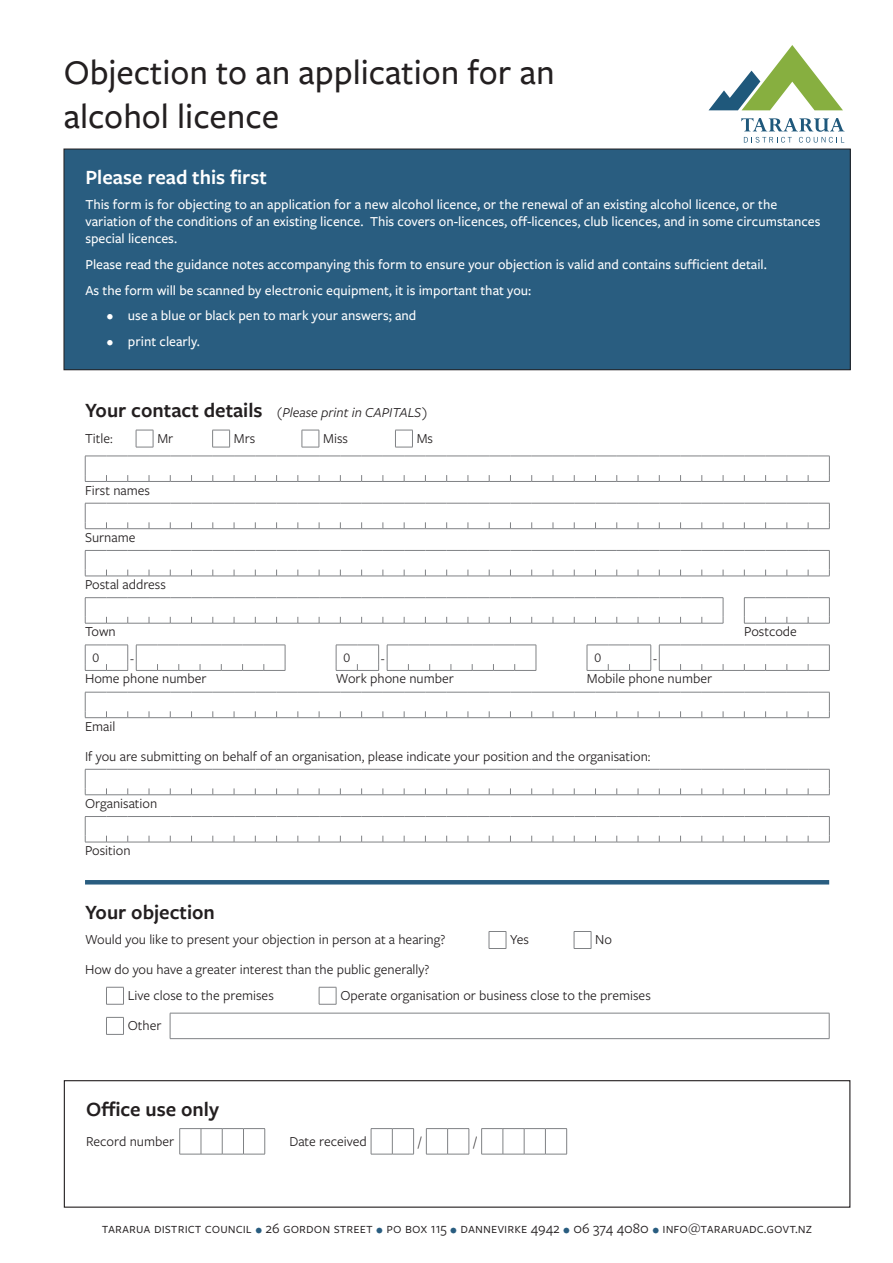
<style>
.page{position:relative;width:893px;height:1263px;background:#fff}
.page>*{position:absolute;margin:0;border:0;box-sizing:border-box;transform-origin:0 0}
.Form_Heading{font:500 36px/43.2px "Freight Sans Pro";color:#231f20}
.Section_heading_with_rule_above{font:600 21px "Freight Sans Pro";color:#231f20}
.Section_heading{font:600 21px "Freight Sans Pro";color:#fff}
.t1{font:15px "Freight Sans Pro";color:#231f20}
.Green_box_body_text{font:500 14.25px/17.1px "Freight Sans Pro";color:#fff}
.Body_text{font:14.25px "Freight Sans Pro";color:#231f20}
.Field_label{font:14.25px "Freight Sans Pro";color:#231f20}
.Section_heading-2{font:italic 14.25px "Freight Sans Pro";color:#231f20}
.t2{font:13.5px "Freight Sans Pro";color:#231f20}
.s1{font-weight:600;font-style:normal;font-size:21px}
.s2{color:#295d80}
</style>
<div class="page">
<div style="left:64px;top:149px;width:786px;height:221px;background:#295d80"></div>
<div style="left:64px;top:149px;width:786px;height:221px;border:1px solid #231f20"></div>
<hr style="left:85px;top:880px;width:744px;height:4px;background:#295d80">
<svg style="left:136px;top:430px;width:277px;height:18px"></svg>
<svg style="left:85px;top:456px;width:745px;height:26px"></svg>
<svg style="left:85px;top:503px;width:745px;height:26px"></svg>
<svg style="left:85px;top:550px;width:745px;height:27px"></svg>
<svg style="left:85px;top:597px;width:745px;height:27px"></svg>
<svg style="left:85px;top:645px;width:745px;height:26px"></svg>
<svg style="left:85px;top:692px;width:745px;height:26px"></svg>
<svg style="left:85px;top:769px;width:745px;height:26px"></svg>
<svg style="left:85px;top:816px;width:745px;height:27px"></svg>
<svg style="left:489px;top:931px;width:103px;height:18px"></svg>
<svg style="left:106px;top:987px;width:231px;height:18px"></svg>
<hr style="left:170px;top:1013px;width:659px;height:1px;background:#808285">
<svg style="left:170px;top:1013px;width:1px;height:25px"></svg>
<svg style="left:829px;top:1013px;width:1px;height:25px"></svg>
<hr style="left:170px;top:1038px;width:659px;height:1px;background:#808285">
<svg style="left:106px;top:1017px;width:18px;height:18px"></svg>
<svg style="left:179px;top:1128px;width:388px;height:27px"></svg>
<div style="left:64px;top:1080px;width:786px;height:128px;border:1px solid #231f20"></div>
<svg style="left:709px;top:45px;width:134px;height:65px"></svg>
<svg style="left:741px;top:118px;width:103px;height:25px"></svg>
<p class="Form_Heading" style="left:64px;top:50px;width:492px">Objection to an application for an alcohol licence</p>
<p class="Section_heading" style="left:85px;top:162px;width:183px">Please read this first</p>
<p class="Green_box_body_text" style="left:85px;top:195px;width:736px">This form is for objecting to an application for a new alcohol licence, or the renewal of an existing alcohol licence, or the variation of the conditions of an existing licence. This covers on-licences, off-licences, club licences, and in some circumstances special licences.</p>
<p class="Green_box_body_text" style="left:85px;top:255px;width:683px">Please read the guidance notes accompanying this form to ensure your objection is valid and contains sufficient detail.</p>
<p class="Green_box_body_text" style="left:85px;top:281px;width:447px">As the form will be scanned by electronic equipment, it is important that you:</p>
<p class="Green_box_body_text" style="left:107px;top:306px;width:311px">• use a blue or black pen to mark your answers; and</p>
<p class="Green_box_body_text" style="left:107px;top:332px;width:95px">• print clearly.</p>
<p class="Section_heading-2" style="left:85px;top:403px;width:344px"><span class="s1">Your contact details</span> (Please print in CAPITALS)</p>
<p class="Field_label" style="left:85px;top:429px;width:29px">Title:</p>
<p class="Field_label" style="left:157px;top:429px;width:17px">Mr</p>
<p class="Field_label" style="left:234px;top:429px;width:23px">Mrs</p>
<p class="Field_label" style="left:323px;top:429px;width:26px">Miss</p>
<p class="Field_label" style="left:417px;top:429px;width:18px">Ms</p>
<p class="Field_label" style="left:85px;top:480px;width:67px">First names</p>
<p class="Field_label" style="left:85px;top:528px;width:52px">Surname</p>
<p class="Field_label" style="left:85px;top:575px;width:83px">Postal address</p>
<p class="Field_label" style="left:85px;top:622px;width:32px">Town</p>
<p class="Field_label" style="left:744px;top:622px;width:54px">Postcode</p>
<p class="t2" style="left:93px;top:649px;width:8px">0</p>
<p class="t2" style="left:130px;top:649px;width:5px">-</p>
<p class="t2" style="left:343px;top:649px;width:8px">0</p>
<p class="t2" style="left:381px;top:649px;width:5px">-</p>
<p class="t2" style="left:594px;top:649px;width:8px">0</p>
<p class="t2" style="left:653px;top:649px;width:5px">-</p>
<p class="Field_label" style="left:85px;top:669px;width:123px">Home phone number</p>
<p class="Field_label" style="left:336px;top:669px;width:119px">Work phone number</p>
<p class="Field_label" style="left:587px;top:669px;width:127px">Mobile phone number</p>
<p class="Field_label" style="left:85px;top:716px;width:32px">Email</p>
<p class="Body_text" style="left:85px;top:746px;width:567px">If you are submitting on behalf of an organisation, please indicate your position and the organisation:</p>
<p class="Field_label" style="left:85px;top:794px;width:74px">Organisation</p>
<p class="Field_label" style="left:85px;top:841px;width:47px">Position</p>
<p class="Section_heading_with_rule_above" style="left:85px;top:897px;width:131px">Your objection</p>
<p class="Body_text" style="left:85px;top:930px;width:362px">Would you like to present your objection in person at a hearing?</p>
<p class="Body_text" style="left:510px;top:930px;width:20px">Yes</p>
<p class="Body_text" style="left:595px;top:930px;width:18px">No</p>
<p class="Body_text" style="left:85px;top:960px;width:346px">How do you have a greater interest than the public generally?</p>
<p class="Body_text" style="left:128px;top:986px;width:148px">Live close to the premises</p>
<p class="Body_text" style="left:340px;top:986px;width:312px">Operate organisation or business close to the premises</p>
<p class="Body_text" style="left:128px;top:1016px;width:35px">Other</p>
<p class="Section_heading_with_rule_above" style="left:86px;top:1094px;width:134px">Office use only</p>
<p class="Body_text" style="left:86px;top:1132px;width:89px">Record number</p>
<p class="Body_text" style="left:289px;top:1132px;width:79px">Date received</p>
<p class="t2" style="left:419px;top:1132px;width:4px">/</p>
<p class="t2" style="left:474px;top:1132px;width:4px">/</p>
<p class="t1" style="left:102px;top:1218px;width:712px">tararua district council <span class="s2">•</span> 26 gordon street <span class="s2">•</span> po box 115 <span class="s2">•</span> dannevirke 4942 <span class="s2">•</span> 06 374 4080 <span class="s2">•</span> info@tararuadc.govt.nz</p>
</div>
